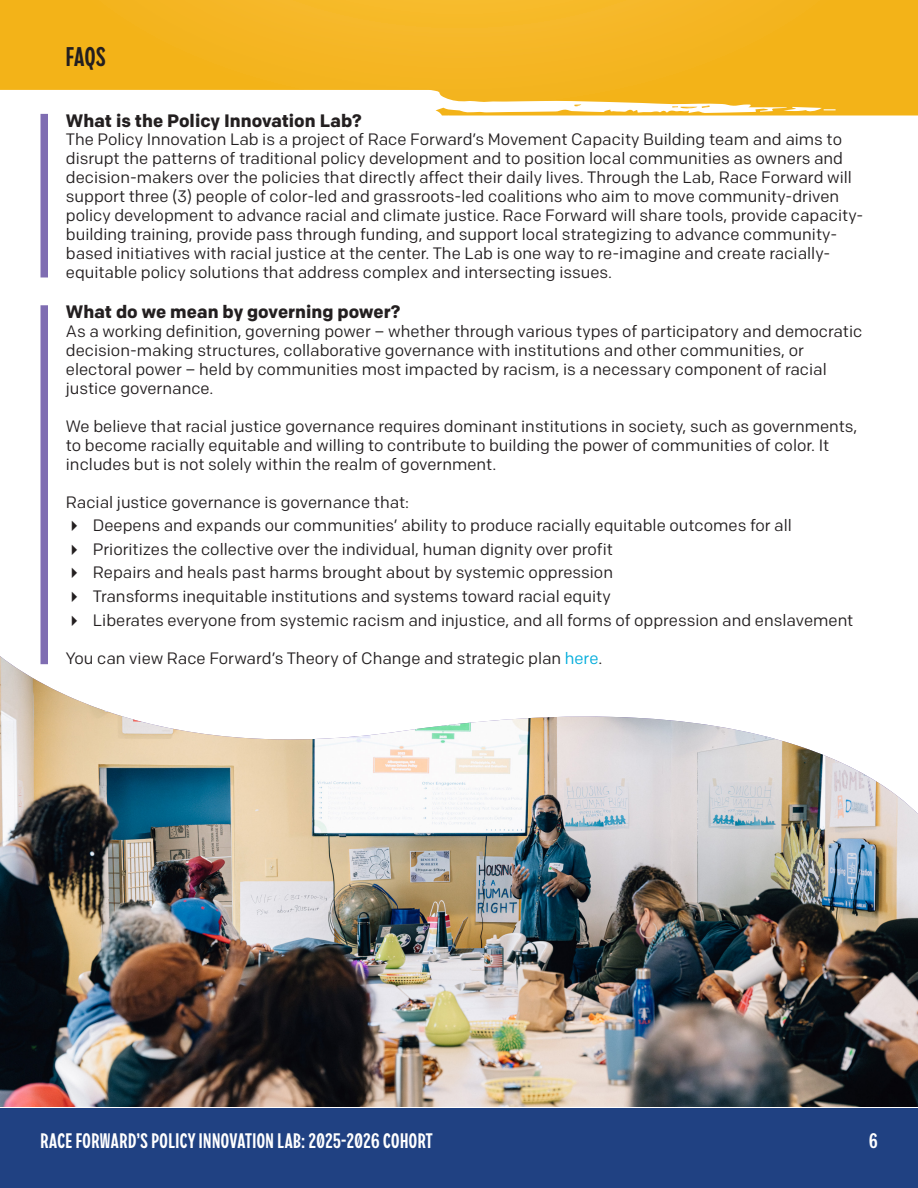
<style>
.page{position:relative;width:918px;height:1188px;background:#fff}
.page>*{position:absolute;margin:0;border:0;box-sizing:border-box;transform-origin:0 0}
.Headline{font:600 27px "VTC Tatsuro";color:#231f20}
.t1{font:600 21px "VTC Tatsuro";letter-spacing:.025em;color:#fff}
.Sub_Headline{font:700 18px "Colfax";color:#231f20}
.Body_Copy{font:16.5px/19px "Colfax";color:#231f20}
.s1{color:#00acdb}
</style>
<div class="page">
<svg style="left:0;top:0;width:918px;height:116px;background:#f5be3d"></svg>
<svg style="left:574px;top:104px;width:7px;height:3px"></svg>
<svg style="left:672px;top:105px;width:38px;height:4px"></svg>
<div style="left:0;top:1108px;width:918px;height:80px;background:#204182"></div>
<div style="left:40px;top:114px;width:8px;height:163px;background:#7f6db2"></div>
<div style="left:40px;top:305px;width:8px;height:359px;background:#7f6db2"></div>
<img style="left:0;top:656px;width:918px;height:451px">
<p class="Headline" style="left:66px;top:36px;width:41px">FAQS</p>
<p class="Sub_Headline" style="left:66px;top:109px;width:297px">What is the Policy Innovation Lab?</p>
<p class="Body_Copy" style="left:66px;top:130px;width:799px">The Policy Innovation Lab is a project of Race Forward’s Movement Capacity Building team and aims to disrupt the patterns of traditional policy development and to position local communities as owners and decision-makers over the policies that directly affect their daily lives. Through the Lab, Race Forward will support three (3) people of color-led and grassroots-led coalitions who aim to move community-driven policy development to advance racial and climate justice. Race Forward will share tools, provide capacity&shy;building training, provide pass through funding, and support local strategizing to advance community&shy;based initiatives with racial justice at the center. The Lab is one way to re-imagine and create racially&shy;equitable policy solutions that address complex and intersecting issues.</p>
<p class="Sub_Headline" style="left:66px;top:301px;width:336px">What do we mean by governing power?</p>
<p class="Body_Copy" style="left:66px;top:322px;width:798px">As a working definition, governing power – whether through various types of participatory and democratic decision-making structures, collaborative governance with institutions and other communities, or electoral power – held by communities most impacted by racism, is a necessary component of racial justice governance.</p>
<p class="Body_Copy" style="left:66px;top:416px;width:793px">We believe that racial justice governance requires dominant institutions in society, such as governments, to become racially equitable and willing to contribute to building the power of communities of color. It includes but is not solely within the realm of government.</p>
<p class="Body_Copy" style="left:66px;top:492px;width:345px">Racial justice governance is governance that:</p>
<p class="Body_Copy" style="left:93px;top:516px;width:701px">Deepens and expands our communities’ ability to produce racially equitable outcomes for all</p>
<p class="Body_Copy" style="left:93px;top:539px;width:522px">Prioritizes the collective over the individual, human dignity over profit</p>
<p class="Body_Copy" style="left:93px;top:563px;width:522px">Repairs and heals past harms brought about by systemic oppression</p>
<p class="Body_Copy" style="left:93px;top:587px;width:519px">Transforms inequitable institutions and systems toward racial equity</p>
<p class="Body_Copy" style="left:93px;top:610px;width:762px">Liberates everyone from systemic racism and injustice, and all forms of oppression and enslavement</p>
<p class="Body_Copy" style="left:66px;top:648px;width:538px">You can view Race Forward’s Theory of Change and strategic plan <span class="s1">here</span>.</p>
<p class="t1" style="left:40px;top:1124px;width:394px">RACE FORWARD’S POLICY INNOVATION LAB: 2025-2026 COHORT</p>
<p class="t1" style="left:869px;top:1124px;width:10px">6</p>
</div>
